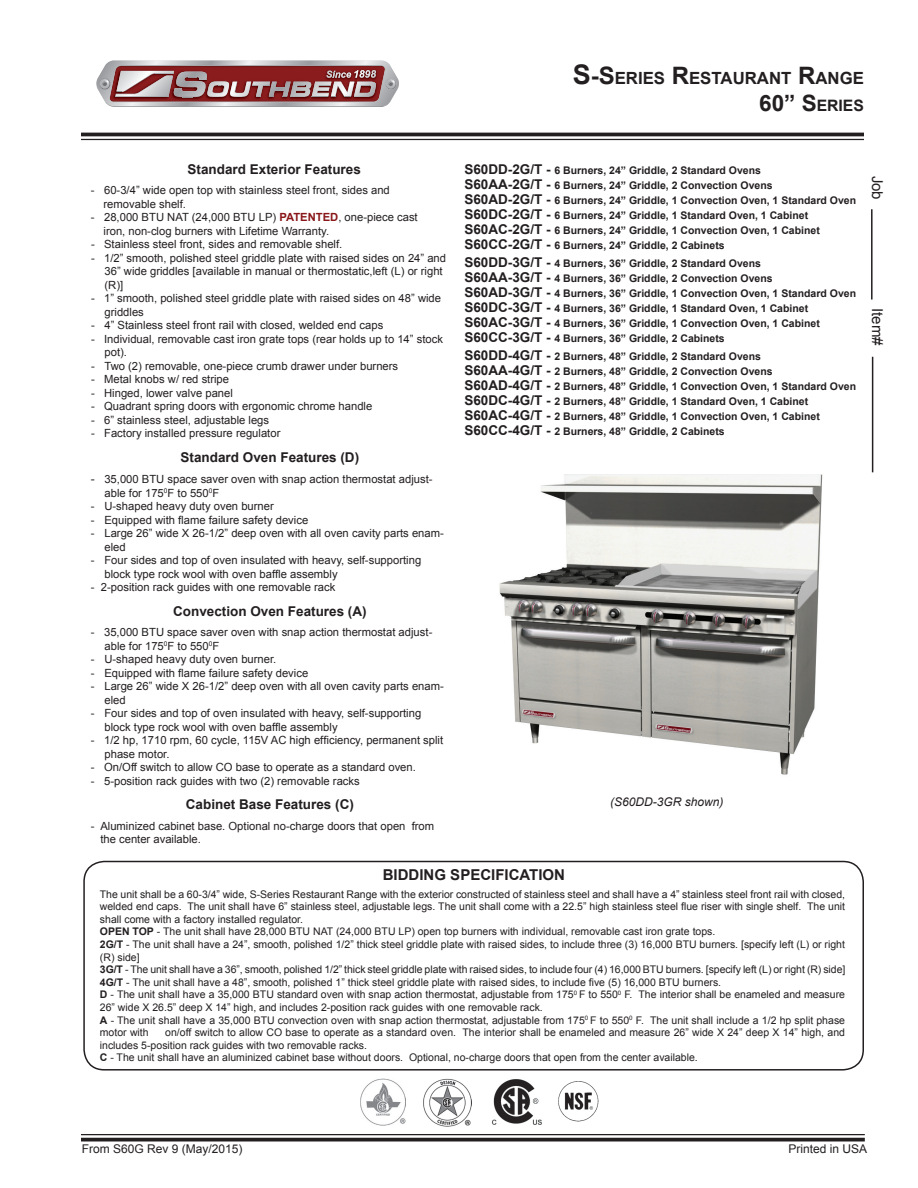
<style>
.page{position:relative;width:918px;height:1188px;background:#fff}
.page>*{position:absolute;margin:0;border:0;box-sizing:border-box;transform-origin:0 0}
.t1{font:700 16.8px "Arial";color:#231f20}
.t2{font:700 15.75px "Arial";color:#231f20}
.t3{font:700 15px "Arial";color:#231f20}
.t4{font:15px "Arial";color:#231f20}
.t5{font:700 13.5px "Arial";color:#231f20}
.t6{font:12px "Arial";color:#231f20}
.t7{font:italic 12px "Arial";color:#231f20}
.t8{font:11.25px/13.5px "Arial";color:#231f20}
.t9{font:10.5px/12.6px "Arial";color:#231f20}
.t10{font:700 10.5px/15px "Arial";color:#231f20}
.s1{font-size:27px}
.s2{font-size:24px}
.s3{font-size:22.5px}
.s4{font-weight:700;color:#891619}
.s5{font-size:12px}
.s6{font-size:13.5px}
.s7{font-weight:700}
</style>
<div class="page">
<hr style="left:871px;top:209px;width:2px;height:91px;background:#231f20">
<hr style="left:872px;top:357px;width:1px;height:115px;background:#231f20">
<hr style="left:81px;top:1134px;width:784px;height:1px;background:#231f20">
<svg style="left:81px;top:1138px;width:784px;height:4px;background:#3e3a3b"></svg>
<hr style="left:81px;top:133px;width:783px;height:3px;background:#231f20">
<hr style="left:81px;top:139px;width:783px;height:1px;background:#231f20">
<img style="left:424px;top:1078px;width:47px;height:48px">
<img style="left:360px;top:1079px;width:46px;height:47px">
<img style="left:558px;top:1081px;width:41px;height:41px">
<img style="left:491px;top:1079px;width:51px;height:46px">
<img style="left:111px;top:60px;width:273px;height:1px">
<svg style="left:96px;top:61px;width:303px;height:46px;background:#a67b7d"></svg>
<img style="left:499px;top:474px;width:324px;height:301px">
<div style="left:83px;top:861px;width:781px;height:210px;border:2px solid #231f20;border-radius:20px"></div>
<h1 class="t1" style="left:573px;top:67px;width:293px"><span class="s1">S</span><span class="s2">-S</span>ERIES <span class="s2">R</span>ESTAURANT <span class="s2">R</span>ANGE</h1>
<h2 class="t2" style="left:759px;top:95px;width:105px"><span class="s3">60” S</span>ERIES</h2>
<p class="t5" style="left:188px;top:160px;width:175px">Standard Exterior Features</p>
<p class="t8" style="left:104px;top:184px;width:288px;text-indent:-13px">- 60-3/4” wide open top with stainless steel front, sides and removable shelf.</p>
<p class="t8" style="left:104px;top:211px;width:316px;text-indent:-13px">- 28,000 BTU NAt (24,000 BTU LP) <span class="s4">PATENTED</span>, one-piece cast iron, non-clog burners with Lifetime Warranty.</p>
<p class="t8" style="left:91px;top:238px;width:253px">- Stainless steel front, sides and removable shelf.</p>
<p class="t8" style="left:105px;top:251px;width:343px;text-indent:-14px">- 1/2” smooth, polished steel griddle plate with raised sides on 24” and<br>36” wide griddles [available in manual or thermostatic,left (L) or right (R)]</p>
<p class="t8" style="left:105px;top:292px;width:338px;text-indent:-14px">- 1” smooth, polished steel griddle plate with raised sides on 48” wide griddles</p>
<p class="t8" style="left:91px;top:319px;width:294px">- 4” Stainless steel front rail with closed, welded end caps</p>
<p class="t8" style="left:105px;top:332px;width:340px;text-indent:-14px">- Individual, removable cast iron grate tops (rear holds up to 14” stock pot).</p>
<p class="t8" style="left:91px;top:359px;width:309px">- Two (2) removable, one-piece crumb drawer under burners</p>
<p class="t8" style="left:91px;top:373px;width:140px">- Metal knobs w/ red stripe</p>
<p class="t8" style="left:91px;top:386px;width:143px">- Hinged, lower valve panel</p>
<p class="t8" style="left:91px;top:400px;width:283px">- Quadrant spring doors with ergonomic chrome handle</p>
<p class="t8" style="left:91px;top:413px;width:180px">- 6” stainless steel, adjustable legs</p>
<p class="t8" style="left:91px;top:427px;width:191px">- Factory installed pressure regulator</p>
<p class="t5" style="left:181px;top:448px;width:180px">Standard Oven Features (D)</p>
<p class="t8" style="left:104px;top:473px;width:330px;text-indent:-14px"><span class="s5">-</span> 35,000 BTU space saver oven with snap action thermostat adjust&shy;able for 175<sup>0</sup>F to 550<sup>0</sup>F</p>
<p class="t8" style="left:91px;top:500px;width:184px">- U-shaped heavy duty oven burner</p>
<p class="t8" style="left:91px;top:513px;width:219px">- Equipped with flame failure safety device</p>
<p class="t8" style="left:104px;top:527px;width:341px;text-indent:-13px">- Large 26” wide X 26-1/2” deep oven with all oven cavity parts enam&shy;eled</p>
<p class="t8" style="left:104px;top:554px;width:318px;text-indent:-14px">- Four sides and top of oven insulated with heavy, self-supporting block type rock wool with oven baffle assembly</p>
<p class="t8" style="left:91px;top:581px;width:246px">- 2-position rack guides with one removable rack</p>
<p class="t5" style="left:173px;top:602px;width:195px">Convection Oven Features (A)</p>
<p class="t8" style="left:104px;top:626px;width:329px;text-indent:-14px">- 35,000 BTU space saver oven with snap action thermostat adjust&shy;able for 175<sup>0</sup>F to 550<sup>0</sup>F</p>
<p class="t8" style="left:91px;top:653px;width:187px">- U-shaped heavy duty oven burner.</p>
<p class="t8" style="left:91px;top:666px;width:219px">- Equipped with flame failure safety device</p>
<p class="t8" style="left:104px;top:680px;width:341px;text-indent:-13px">- Large 26” wide X 26-1/2” deep oven with all oven cavity parts enam&shy;eled</p>
<p class="t8" style="left:104px;top:707px;width:318px;text-indent:-14px">- Four sides and top of oven insulated with heavy, self-supporting block type rock wool with oven baffle assembly</p>
<p class="t8" style="left:104px;top:734px;width:340px;text-indent:-14px">- 1/2 hp, 1710 rpm, 60 cycle, 115V AC high efficiency, permanent split phase motor.</p>
<p class="t8" style="left:91px;top:761px;width:326px">- On/Off switch to allow CO base to operate as a standard oven.</p>
<p class="t8" style="left:91px;top:774px;width:270px">- 5-position rack guides with two (2) removable racks</p>
<p class="t5" style="left:186px;top:796px;width:170px">Cabinet Base Features (C)</p>
<p class="t8" style="left:100px;top:819px;width:335px;text-indent:-9px">- Aluminized cabinet base. Optional no-charge doors that open from the center available.</p>
<p class="t10" style="left:464px;top:163px;width:393px"><span class="s6">S60DD-2G/T -</span> 6 Burners, 24” Griddle, 2 Standard Ovens<br><span class="s6">S60AA-2G/T -</span> 6 Burners, 24” Griddle, 2 Convection Ovens<br><span class="s6">S60AD-2G/T -</span> 6 Burners, 24” Griddle, 1 Convection Oven, 1 Standard Oven <span class="s6">S60DC-2G/T -</span> 6 Burners, 24” Griddle, 1 Standard Oven, 1 Cabinet <span class="s6">S60AC-2G/T -</span> 6 Burners, 24” Griddle, 1 Convection Oven, 1 Cabinet <span class="s6">S60CC-2G/T -</span> 6 Burners, 24” Griddle, 2 Cabinets</p>
<p class="t10" style="left:464px;top:256px;width:393px"><span class="s6">S60DD-3G/T -</span> 4 Burners, 36” Griddle, 2 Standard Ovens<br><span class="s6">S60AA-3G/T -</span> 4 Burners, 36” Griddle, 2 Convection Ovens<br><span class="s6">S60AD-3G/T -</span> 4 Burners, 36” Griddle, 1 Convection Oven, 1 Standard Oven <span class="s6">S60DC-3G/T -</span> 4 Burners, 36” Griddle, 1 Standard Oven, 1 Cabinet <span class="s6">S60AC-3G/T -</span> 4 Burners, 36” Griddle, 1 Convection Oven, 1 Cabinet <span class="s6">S60CC-3G/T -</span> 4 Burners, 36” Griddle, 2 Cabinets</p>
<p class="t10" style="left:464px;top:349px;width:393px"><span class="s6">S60DD-4G/T -</span> 2 Burners, 48” Griddle, 2 Standard Ovens<br><span class="s6">S60AA-4G/T -</span> 2 Burners, 48” Griddle, 2 Convection Ovens<br><span class="s6">S60AD-4G/T -</span> 2 Burners, 48” Griddle, 1 Convection Oven, 1 Standard Oven <span class="s6">S60DC-4G/T -</span> 2 Burners, 48” Griddle, 1 Standard Oven, 1 Cabinet <span class="s6">S60AC-4G/T -</span> 2 Burners, 48” Griddle, 1 Convection Oven, 1 Cabinet <span class="s6">S60CC-4G/T -</span> 2 Burners, 48” Griddle, 2 Cabinets</p>
<p class="t7" style="left:610px;top:794px;width:115px">(S60DD-3GR shown)</p>
<h3 class="t3" style="left:383px;top:865px;width:184px">BIDDING SPECIFICATION</h3>
<p class="t9" style="left:100px;top:888px;width:747px">The unit shall be a 60-3/4” wide, S-Series Restaurant Range with the exterior constructed of stainless steel and shall have a 4” stainless steel front rail with closed, welded end caps. The unit shall have 6” stainless steel, adjustable legs. The unit shall come with a 22.5” high stainless steel flue riser with single shelf. The unit shall come with a factory installed regulator.<br><span class="s7">OPEN TOP</span> - The unit shall have 28,000 BTU NAT (24,000 BTU LP) open top burners with individual, removable cast iron grate tops.<br><span class="s7">2G/T</span> - The unit shall have a 24”, smooth, polished 1/2” thick steel griddle plate with raised sides, to include three (3) 16,000 BTU burners. [specify left (L) or right (R) side]<br><span class="s7">3G/T</span> - The unit shall have a 36”, smooth, polished 1/2” thick steel griddle plate with raised sides, to include four (4) 16,000 BTU burners. [specify left (L) or right (R) side] <span class="s7">4G/T</span> - The unit shall have a 48”, smooth, polished 1” thick steel griddle plate with raised sides, to include five (5) 16,000 BTU burners.<br><span class="s7">D</span> - The unit shall have a 35,000 BTU standard oven with snap action thermostat, adjustable from 175<sup>0</sup> F to 550<sup>0</sup> F. The interior shall be enameled and measure 26” wide X 26.5” deep X 14” high, and includes 2-position rack guides with one removable rack.<br><span class="s7">A</span> - The unit shall have a 35,000 BTU convection oven with snap action thermostat, adjustable from 175<sup>0</sup> F to 550<sup>0</sup> F. The unit shall include a 1/2 hp split phase motor with</p>
<p class="t9" style="left:100px;top:1026px;width:747px;text-indent:65px">on/off switch to allow CO base to operate as a standard oven. The interior shall be enameled and measure 26” wide X 24” deep X 14” high, and includes 5-position rack guides with two removable racks.<br><span class="s7">C</span> - The unit shall have an aluminized cabinet base without doors. Optional, no-charge doors that open from the center available.</p>
<h3 class="t4" style="left:887px;top:176px;width:26px;rotate:90deg">Job</h3>
<h3 class="t4" style="left:887px;top:308px;width:39px;rotate:90deg">Item#</h3>
<p class="t6" style="left:82px;top:1141px;width:162px">From S60G Rev 9 (May/2015)</p>
<p class="t6" style="left:789px;top:1141px;width:80px">Printed in USA</p>
</div>
